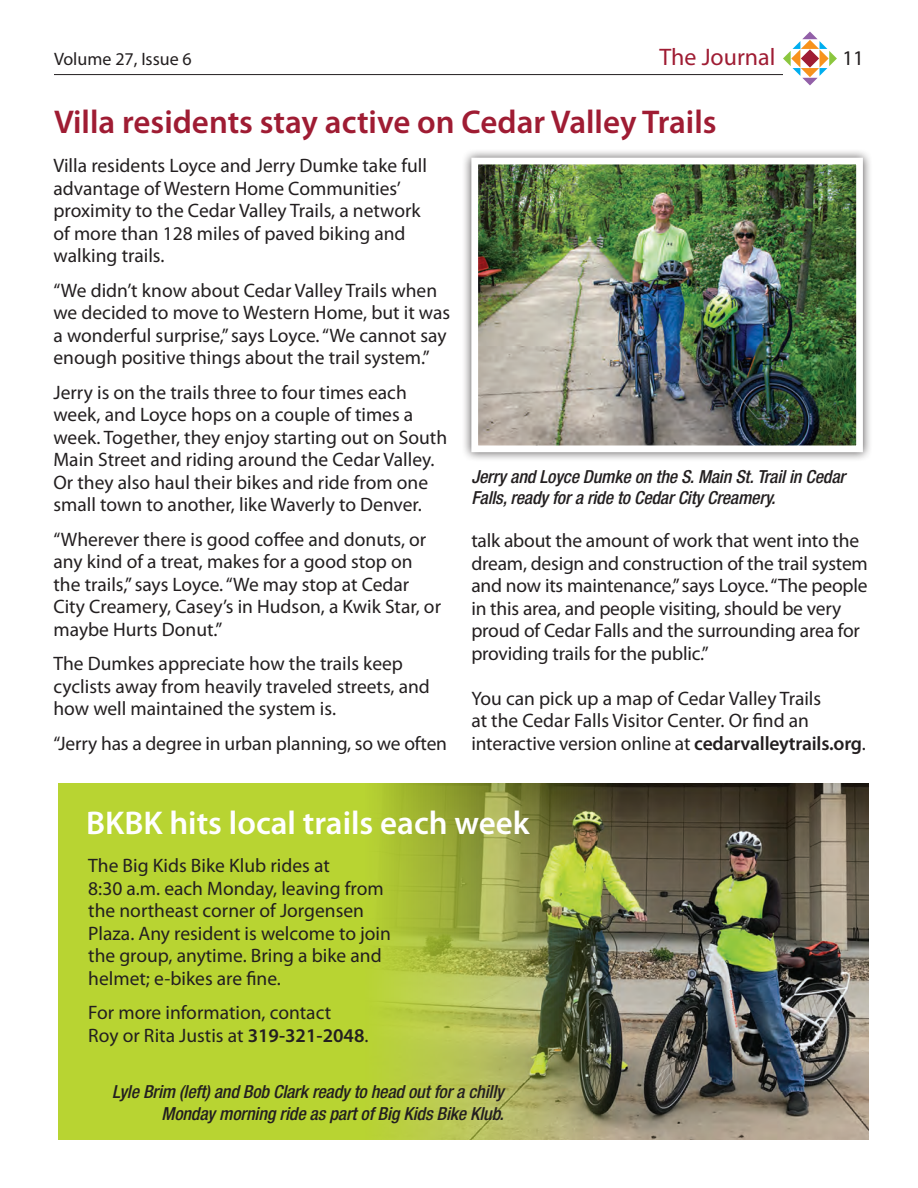
<style>
.page{position:relative;width:918px;height:1188px;background:#fff}
.page>*{position:absolute;margin:0;border:0;box-sizing:border-box;transform-origin:0 0}
.t1{font:600 33px "Myriad Pro";color:#9f1c33}
.t2{font:600 33px "Myriad Pro";color:#fff}
.t3{font:24px "Myriad Pro";color:#9f1c33}
.t4{font:21px "Myriad Pro";color:#231f20}
.t5{font:19.5px/22.5px "Myriad Pro";color:#231f20}
.t6{font:italic 500 condensed 18px/21.6px "Helvetica Neue";letter-spacing:-.01em;color:#231f20}
.t7{font:18px "Myriad Pro";color:#231f20}
.s1{font-weight:600}
</style>
<div class="page">
<svg style="left:783px;top:32px;width:54px;height:53px"></svg>
<hr style="left:54px;top:74px;width:729px;height:1px;background:#231f20">
<div style="left:462px;top:148px;width:410px;height:314px;background:#231f20;opacity:.75"></div>
<img style="left:479px;top:166px;width:376px;height:278px">
<div style="left:471px;top:158px;width:392px;height:294px;border:7px solid #fff"></div>
<img style="left:677px;top:783px;width:192px;height:356px">
<img style="left:58px;top:783px;width:619px;height:356px">
<p class="t7" style="left:54px;top:47px;width:139px">Volume 27, Issue 6</p>
<p class="t3" style="left:660px;top:42px;width:117px">The Journal</p>
<p class="t4" style="left:842px;top:45px;width:23px">11</p>
<p class="t1" style="left:54px;top:101px;width:664px">Villa residents stay active on Cedar Valley Trails</p>
<p class="t5" style="left:54px;top:154px;width:375px">Villa residents Loyce and Jerry Dumke take full advantage of Western Home Communities’ proximity to the Cedar Valley Trails, a network of more than 128 miles of paved biking and walking trails.</p>
<p class="t5" style="left:54px;top:279px;width:398px">“We didn’t know about Cedar Valley Trails when we decided to move to Western Home, but it was a wonderful surprise,” says Loyce. “We cannot say enough positive things about the trail system.”</p>
<p class="t5" style="left:54px;top:381px;width:395px">Jerry is on the trails three to four times each week, and Loyce hops on a couple of times a week. Together, they enjoy starting out on South Main Street and riding around the Cedar Valley.<br>Or they also haul their bikes and ride from one small town to another, like Waverly to Denver.</p>
<p class="t5" style="left:54px;top:528px;width:389px">“Wherever there is good coffee and donuts, or any kind of a treat, makes for a good stop on the trails,” says Loyce. “We may stop at Cedar City Creamery, Casey’s in Hudson, a Kwik Star, or maybe Hurts Donut.”</p>
<p class="t5" style="left:54px;top:652px;width:378px">The Dumkes appreciate how the trails keep cyclists away from heavily traveled streets, and how well maintained the system is.</p>
<p class="t5" style="left:54px;top:732px;width:395px">“Jerry has a degree in urban planning, so we often</p>
<p class="t6" style="left:471px;top:465px;width:375px">Jerry and Loyce Dumke on the S. Main St. Trail in Cedar<br>Falls, ready for a ride to Cedar City Creamery.</p>
<p class="t5" style="left:471px;top:529px;width:398px">talk about the amount of work that went into the dream, design and construction of the trail system and now its maintenance,” says Loyce. “The people in this area, and people visiting, should be very proud of Cedar Falls and the surrounding area for providing trails for the public.”</p>
<p class="t5" style="left:471px;top:687px;width:396px">You can pick up a map of Cedar Valley Trails<br>at the Cedar Falls Visitor Center. Or find an interactive version online at <span class="s1">cedarvalleytrails.org</span>.</p>
<p class="t2" style="left:86px;top:802px;width:445px">BKBK hits local trails each week</p>
<p class="t5" style="left:88px;top:854px;width:304px">The Big Kids Bike Klub rides at<br>8:30 a.m. each Monday, leaving from the northeast corner of Jorgensen Plaza. Any resident is welcome to join the group, anytime. Bring a bike and helmet; e-bikes are fine.</p>
<p class="t5" style="left:88px;top:1001px;width:282px">For more information, contact<br>Roy or Rita Justis at <span class="s1">319-321-2048</span>.</p>
<p class="t6" style="left:112px;top:1081px;width:393px;text-align:right">Lyle Brim (left) and Bob Clark ready to head out for a chilly<br>Monday morning ride as part of Big Kids Bike Klub.</p>
</div>
